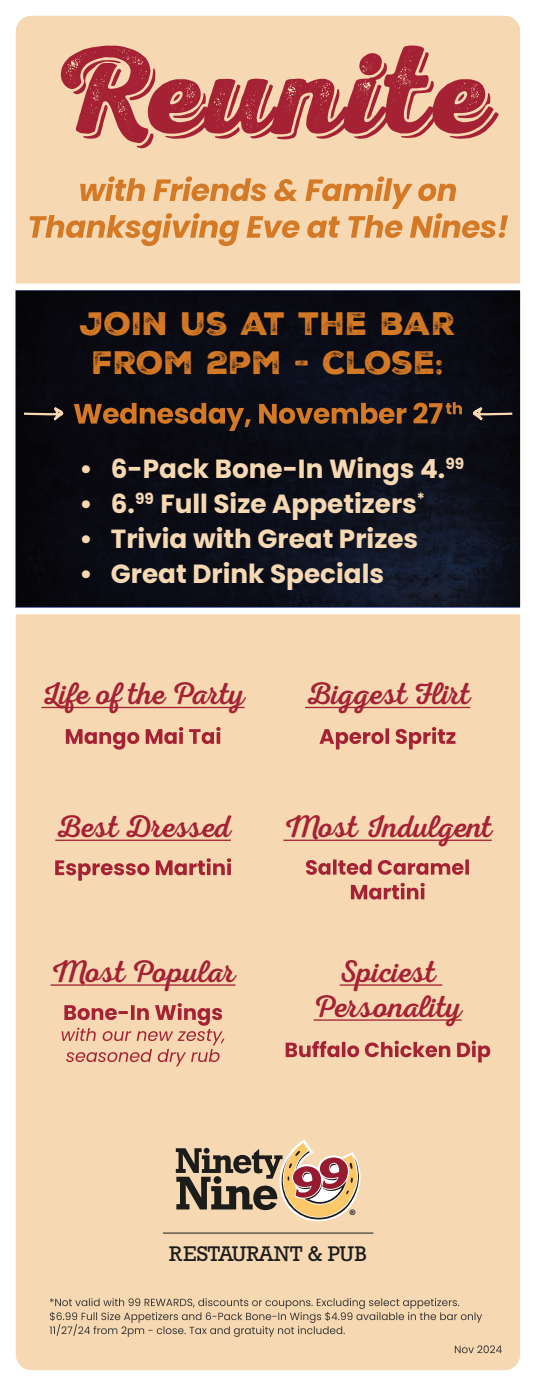
<style>
.page{position:relative;width:536px;height:1386px;background:#fff}
.page>*{position:absolute;margin:0;border:0;box-sizing:border-box;transform-origin:0 0}
.t1{font:126px "Nexa Rust Script B Shadow 2";letter-spacing:.03em;color:#a52235}
.t2{font:31.5px "Nexa Rust Script R 1";color:#a52235}
.t3{font:31.5px "Nexa Rust Sans Black 2";color:#d47925}
.t4{font:700 26.25px "Poppins";color:#f6d9b3}
.t5{font:21.53px "Rockwell";color:#1c1c1a}
.t6{font:800 7.7px "Avenir";color:#1c1c1a}
</style>
<div class="page">
<div style="left:16px;top:16px;width:504px;height:1354px;background:#f6d9b3;border-radius:16px"></div>
<img style="left:17px;top:292px;width:502px;height:314px">
<div style="left:9px;top:284px;width:518px;height:330px;border:7px solid #fff"></div>
<svg style="left:74px;top:402px;width:388px;height:29px;background:#4c2f1b"></svg>
<svg style="left:50px;top:1298px;width:432px;height:39px"></svg>
<hr style="left:41px;top:707px;width:203px;height:1px;background:#a52235">
<hr style="left:55px;top:840px;width:176px;height:1px;background:#a52235">
<hr style="left:305px;top:707px;width:165px;height:1px;background:#a52235">
<hr style="left:283px;top:840px;width:208px;height:1px;background:#a52235">
<svg style="left:66px;top:727px;width:154px;height:23px"></svg>
<svg style="left:351px;top:883px;width:73px;height:17px"></svg>
<svg style="left:306px;top:859px;width:162px;height:16px"></svg>
<svg style="left:319px;top:727px;width:136px;height:22px"></svg>
<svg style="left:55px;top:858px;width:176px;height:23px"></svg>
<hr style="left:163px;top:1233px;width:210px;height:1px;background:#1c1c1a">
<svg style="left:176px;top:1139px;width:185px;height:83px"></svg>
<svg style="left:22px;top:405px;width:44px;height:36px;background:#1c191b"></svg>
<svg style="left:469px;top:405px;width:45px;height:36px;background:#1e1c20"></svg>
<svg style="left:29px;top:176px;width:479px;height:70px"></svg>
<hr style="left:51px;top:984px;width:184px;height:2px;background:#a52235">
<hr style="left:339px;top:984px;width:103px;height:2px;background:#a52235">
<hr style="left:313px;top:1019px;width:148px;height:2px;background:#a52235">
<svg style="left:285px;top:1041px;width:205px;height:22px"></svg>
<svg style="left:62px;top:1003px;width:162px;height:63px"></svg>
<svg style="left:454px;top:1345px;width:47px;height:8px"></svg>
<p class="t1" style="left:51px;top:15px;width:435px">Reunite</p>
<p class="t3" style="left:80px;top:302px;width:377px">JOIN US AT THE BAR</p>
<p class="t3" style="left:92px;top:341px;width:353px">FROM 2PM - CLOSE:</p>
<p class="t4" style="left:79px;top:454px;width:386px">• 6-Pack Bone-In Wings 4.<sup>99</sup></p>
<p class="t4" style="left:79px;top:489px;width:347px">• 6.<sup>99</sup> Full Size Appetizers<sup>*</sup></p>
<p class="t4" style="left:79px;top:524px;width:340px">• Trivia with Great Prizes</p>
<p class="t4" style="left:79px;top:559px;width:306px">• Great Drink Specials</p>
<p class="t2" style="left:41px;top:675px;width:205px">Life of the Party</p>
<p class="t2" style="left:305px;top:675px;width:167px">Biggest Flirt</p>
<p class="t2" style="left:55px;top:807px;width:177px">Best Dressed</p>
<p class="t2" style="left:283px;top:807px;width:210px">Most Indulgent</p>
<p class="t2" style="left:51px;top:952px;width:186px">Most Popular</p>
<p class="t2" style="left:339px;top:952px;width:97px">Spiciest</p>
<p class="t2" style="left:313px;top:987px;width:149px">Personality</p>
<p class="t6" style="left:349px;top:1207px;width:8px">®</p>
<p class="t5" style="left:169px;top:1241px;width:199px">RESTAURANT &amp; PUB</p>
</div>
